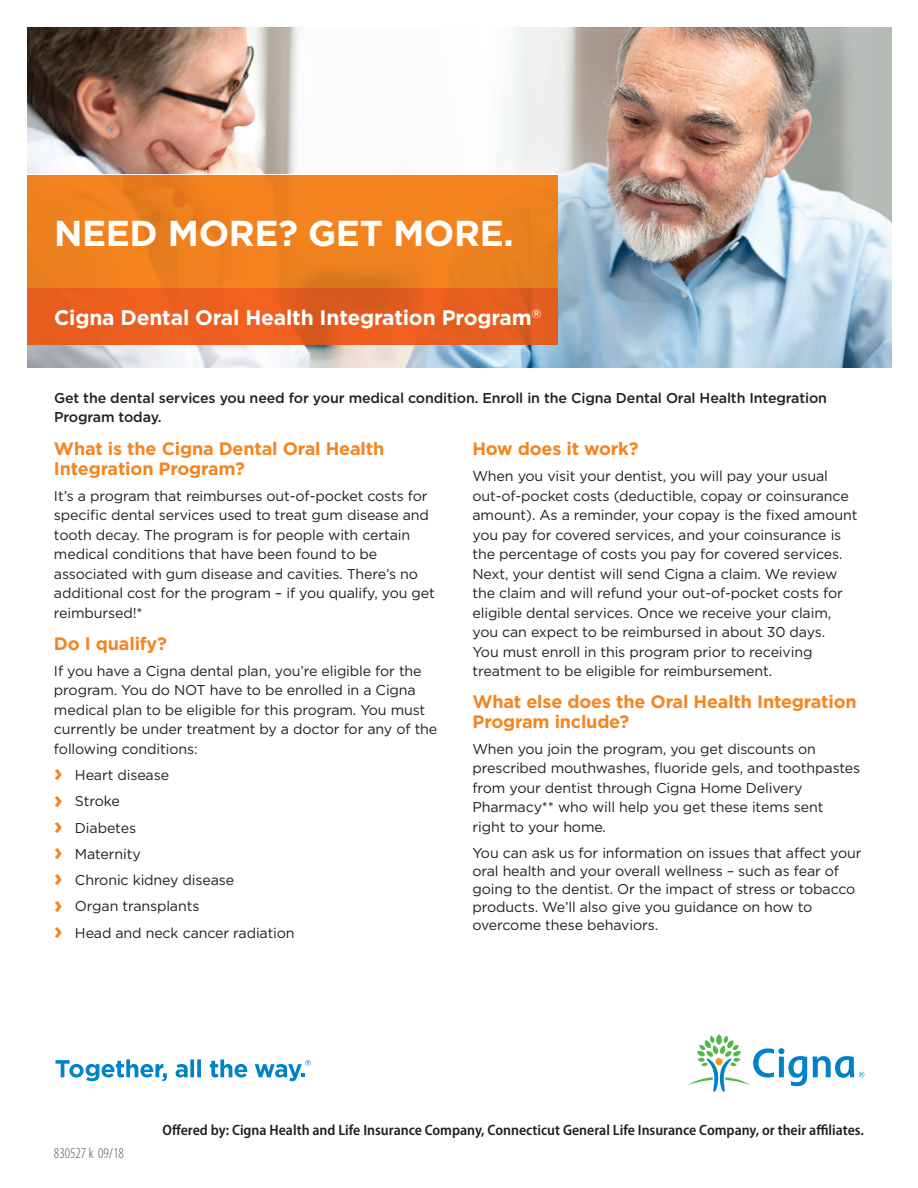
<style>
.page{position:relative;width:918px;height:1188px;background:#fff}
.page>*{position:absolute;margin:0;border:0;box-sizing:border-box;transform-origin:0 0}
.t1{font:700 36px "Gotham";letter-spacing:-.01em;color:#fff}
.t2{font:700 21px "Gotham";letter-spacing:-.01em;color:#fff}
.t3{font:700 18px/19.5px "Gotham";letter-spacing:-.01em;color:#f58520}
.t4{font:600 semi-condensed 15px "Myriad Pro";color:#231f20}
.t5{font:300 condensed 15px "Myriad Pro";color:#57585a}
.t6{font:14.25px/19.5px "Gotham";letter-spacing:-.01em;color:#231f20}
.t7{font:500 14.25px/19.5px "Gotham";letter-spacing:-.01em;color:#231f20}
.s1{font-weight:700;font-size:24px;color:#f58520}
</style>
<div class="page">
<svg style="left:55px;top:1059px;width:112px;height:22px"></svg>
<svg style="left:176px;top:1059px;width:25px;height:19px"></svg>
<svg style="left:210px;top:1059px;width:37px;height:19px"></svg>
<svg style="left:255px;top:1060px;width:56px;height:21px"></svg>
<svg style="left:688px;top:1034px;width:176px;height:58px"></svg>
<img style="left:27px;top:27px;width:864px;height:340px">
<div style="left:27px;top:175px;width:530px;height:113px;background:#f58520"></div>
<svg style="left:27px;top:288px;width:530px;height:57px;background:#e75e1f"></svg>
<h1 class="t1" style="left:54px;top:212px;width:461px">NEED MORE? GET MORE.</h1>
<h2 class="t2" style="left:54px;top:305px;width:489px">Cigna Dental Oral Health Integration Program<sup>®</sup></h2>
<p class="t7" style="left:54px;top:388px;width:775px">Get the dental services you need for your medical condition. Enroll in the Cigna Dental Oral Health Integration<br>Program today.</p>
<p class="t3" style="left:54px;top:438px;width:332px">What is the Cigna Dental Oral Health<br>Integration Program?</p>
<p class="t6" style="left:54px;top:486px;width:382px">It’s a program that reimburses out-of-pocket costs for specific dental services used to treat gum disease and tooth decay. The program is for people with certain medical conditions that have been found to be associated with gum disease and cavities. There’s no additional cost for the program – if you qualify, you get reimbursed!*</p>
<p class="t3" style="left:54px;top:633px;width:114px">Do I qualify?</p>
<p class="t6" style="left:54px;top:661px;width:385px">If you have a Cigna dental plan, you’re eligible for the program. You do NOT have to be enrolled in a Cigna medical plan to be eligible for this program. You must currently be under treatment by a doctor for any of the following conditions:</p>
<p class="t6" style="left:54px;top:762px;width:242px;line-height:26.2px"><span class="s1">›</span> Heart disease<br><span class="s1">›</span> Stroke<br><span class="s1">›</span> Diabetes<br><span class="s1">›</span> Maternity<br><span class="s1">›</span> Chronic kidney disease<br><span class="s1">›</span> Organ transplants<br><span class="s1">›</span> Head and neck cancer radiation</p>
<p class="t3" style="left:472px;top:438px;width:168px">How does it work?</p>
<p class="t6" style="left:472px;top:466px;width:386px">When you visit your dentist, you will pay your usual out-of-pocket costs (deductible, copay or coinsurance amount). As a reminder, your copay is the fixed amount you pay for covered services, and your coinsurance is the percentage of costs you pay for covered services.<br>Next, your dentist will send Cigna a claim. We review the claim and will refund your out-of-pocket costs for eligible dental services. Once we receive your claim, you can expect to be reimbursed in about 30 days.<br>You must enroll in this program prior to receiving treatment to be eligible for reimbursement.</p>
<p class="t3" style="left:472px;top:692px;width:386px">What else does the Oral Health Integration<br>Program include?</p>
<p class="t6" style="left:472px;top:739px;width:389px">When you join the program, you get discounts on prescribed mouthwashes, fluoride gels, and toothpastes from your dentist through Cigna Home Delivery Pharmacy** who will help you get these items sent<br>right to your home.</p>
<p class="t6" style="left:472px;top:844px;width:391px;line-height:18px">You can ask us for information on issues that affect your oral health and your overall wellness – such as fear of going to the dentist. Or the impact of stress or tobacco products. We’ll also give you guidance on how to overcome these behaviors.</p>
<p class="t5" style="left:54px;top:1145px;width:71px">830527 k 09/18</p>
<p class="t4" style="left:162px;top:1122px;width:703px">Offered by: Cigna Health and Life Insurance Company, Connecticut General Life Insurance Company, or their affiliates.</p>
</div>
